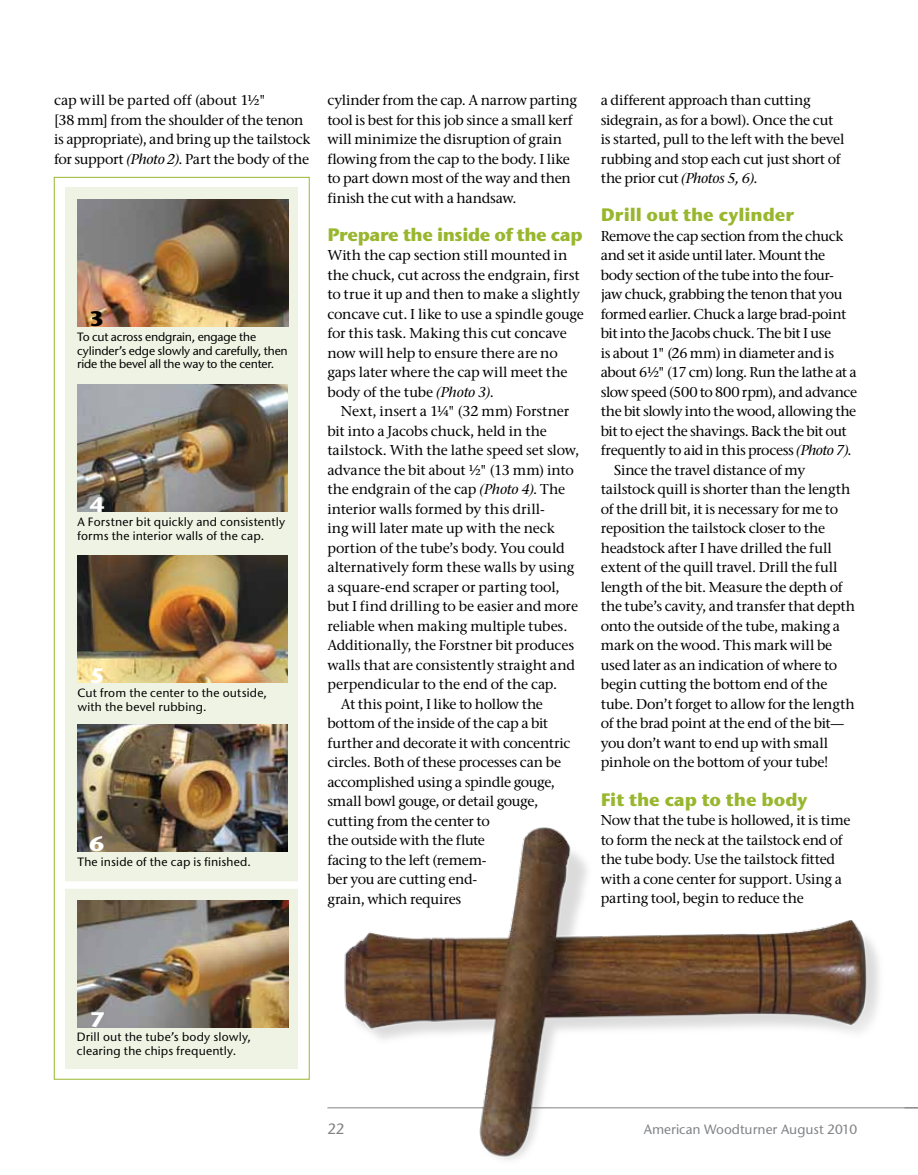
<style>
.page{position:relative;width:918px;height:1175px;background:#fff}
.page>*{position:absolute;margin:0;border:0;box-sizing:border-box;transform-origin:0 0}
.t1{font:700 21px "Stone Sans ITC Pro";color:#fff;scale:1.1 1}
.t2{font:700 21px "Stone Sans ITC Pro";color:#000;scale:1.1 1}
.t3{font:700 18px "Stone Sans ITC Pro";letter-spacing:-.01em;color:#98b72e}
.t4{font:500 15px "Stone Sans ITC Pro";color:#808285}
.t5{font:500 14.25px/19.5px "Stone Serif ITC Pro";letter-spacing:-.015em;color:#000}
.t6{font:500 14.25px "Stone Serif ITC Pro";letter-spacing:-.035em;color:#000}
.t7{font:500 13.5px "Stone Sans ITC Pro";color:#808285}
.t8{font:500 12px/13.5px "Stone Sans ITC Pro";letter-spacing:.01em;color:#000}
.t9{font:500 12px/13.5px "Stone Sans ITC Pro";letter-spacing:-.015em;color:#000}
.s1{font-style:italic}
</style>
<div class="page">
<svg style="left:904px;top:1107px;width:14px;height:1px"></svg>
<div style="left:66px;top:187px;width:232px;height:881px;background:#eff3e3"></div>
<img style="left:77px;top:199px;width:211px;height:127px">
<img style="left:77px;top:385px;width:211px;height:126px">
<img style="left:77px;top:556px;width:211px;height:126px">
<img style="left:77px;top:724px;width:211px;height:127px">
<img style="left:77px;top:900px;width:211px;height:127px">
<div style="left:61px;top:881px;width:243px;height:7px;background:#fff"></div>
<img style="left:327px;top:827px;width:577px;height:333px">
<p class="t5" style="left:54px;top:90px;width:258px">cap will be parted off (about 1½"<br>[38 mm] from the shoulder of the tenon is appropriate), and bring up the tailstock for support <span class="s1">(Photo 2)</span>. Part the body of the</p>
<p class="t5" style="left:327px;top:90px;width:251px">cylinder from the cap. A narrow parting tool is best for this job since a small kerf will minimize the disruption of grain flowing from the cap to the body. I like to part down most of the way and then finish the cut with a handsaw.</p>
<p class="t3" style="left:327px;top:223px;width:257px">Prepare the inside of the cap</p>
<p class="t5" style="left:327px;top:246px;width:258px">With the cap section still mounted in the chuck, cut across the endgrain, first to true it up and then to make a slightly concave cut. I like to use a spindle gouge for this task. Making this cut concave now will help to ensure there are no gaps later where the cap will meet the body of the tube <span class="s1">(Photo 3)</span>.</p>
<p class="t5" style="left:341px;top:402px;width:230px">Next, insert a 1¼" (32 mm) Forstner</p>
<p class="t5" style="left:327px;top:421px;width:221px">bit into a Jacobs chuck, held in the</p>
<p class="t5" style="left:327px;top:441px;width:253px">tailstock. With the lathe speed set slow,</p>
<p class="t5" style="left:327px;top:460px;width:248px">advance the bit about ½" (13 mm) into</p>
<p class="t5" style="left:327px;top:480px;width:239px">the endgrain of the cap <span class="s1">(Photo 4)</span>. The</p>
<p class="t5" style="left:327px;top:499px;width:219px">interior walls formed by this drill-</p>
<p class="t5" style="left:327px;top:519px;width:229px">ing will later mate up with the neck</p>
<p class="t5" style="left:327px;top:538px;width:239px">portion of the tube’s body. You could</p>
<p class="t5" style="left:327px;top:558px;width:249px">alternatively form these walls by using</p>
<p class="t5" style="left:327px;top:577px;width:234px">a square-end scraper or parting tool,</p>
<p class="t5" style="left:327px;top:597px;width:252px">but I find drilling to be easier and more</p>
<p class="t5" style="left:327px;top:616px;width:242px">reliable when making multiple tubes.</p>
<p class="t5" style="left:327px;top:635px;width:248px">Additionally, the Forstner bit produces</p>
<p class="t5" style="left:327px;top:655px;width:249px">walls that are consistently straight and</p>
<p class="t5" style="left:327px;top:674px;width:231px">perpendicular to the end of the cap.</p>
<p class="t5" style="left:341px;top:694px;width:204px">At this point, I like to hollow the</p>
<p class="t5" style="left:327px;top:713px;width:222px">bottom of the inside of the cap a bit</p>
<p class="t5" style="left:327px;top:733px;width:245px">further and decorate it with concentric</p>
<p class="t5" style="left:327px;top:752px;width:235px">circles. Both of these processes can be</p>
<p class="t5" style="left:327px;top:772px;width:229px">accomplished using a spindle gouge,</p>
<p class="t5" style="left:327px;top:791px;width:212px">small bowl gouge, or detail gouge,</p>
<p class="t5" style="left:327px;top:811px;width:164px">cutting from the center to</p>
<p class="t5" style="left:327px;top:830px;width:159px">the outside with the flute</p>
<p class="t5" style="left:327px;top:850px;width:161px">facing to the left (remem-</p>
<p class="t5" style="left:327px;top:869px;width:151px">ber you are cutting end-</p>
<p class="t5" style="left:327px;top:889px;width:135px">grain, which requires</p>
<h1 class="t2" style="left:89px;top:305px;width:16px">3</h1>
<p class="t9" style="left:77px;top:330px;width:212px">To cut across endgrain, engage the cylinder’s edge slowly and carefully, then ride the bevel all the way to the center.</p>
<h1 class="t1" style="left:90px;top:490px;width:16px">4</h1>
<p class="t8" style="left:77px;top:515px;width:209px">A Forstner bit quickly and consistently forms the interior walls of the cap.</p>
<h1 class="t1" style="left:90px;top:662px;width:16px">5</h1>
<p class="t8" style="left:77px;top:686px;width:191px">Cut from the center to the outside, with the bevel rubbing.</p>
<h1 class="t1" style="left:89px;top:830px;width:16px">6</h1>
<p class="t8" style="left:78px;top:855px;width:175px">The inside of the cap is finished.</p>
<p class="t5" style="left:601px;top:90px;width:245px">a different approach than cutting sidegrain, as for a bowl). Once the cut is started, pull to the left with the bevel rubbing and stop each cut just short of the prior cut <span class="s1">(Photos 5, 6)</span>.</p>
<p class="t3" style="left:601px;top:203px;width:195px">Drill out the cylinder</p>
<p class="t6" style="left:601px;top:227px;width:244px">Remove the cap section from the chuck</p>
<p class="t6" style="left:601px;top:247px;width:226px">and set it aside until later. Mount the</p>
<p class="t5" style="left:601px;top:265px;width:235px">body section of the tube into the four-</p>
<p class="t6" style="left:601px;top:286px;width:243px">jaw chuck, grabbing the tenon that you</p>
<p class="t5" style="left:601px;top:304px;width:247px">formed earlier. Chuck a large brad-point</p>
<p class="t6" style="left:601px;top:325px;width:232px">bit into the Jacobs chuck. The bit I use</p>
<p class="t5" style="left:601px;top:343px;width:235px">is about 1" (26 mm) in diameter and is</p>
<p class="t6" style="left:601px;top:364px;width:258px">about 6½" (17 cm) long. Run the lathe at a</p>
<p class="t5" style="left:601px;top:382px;width:258px">slow speed (500 to 800 rpm), and advance</p>
<p class="t6" style="left:601px;top:403px;width:257px">the bit slowly into the wood, allowing the</p>
<p class="t6" style="left:601px;top:422px;width:248px">bit to eject the shavings. Back the bit out</p>
<p class="t5" style="left:601px;top:441px;width:252px">frequently to aid in this process <span class="s1">(Photo 7)</span>.</p>
<p class="t5" style="left:614px;top:460px;width:193px">Since the travel distance of my</p>
<p class="t5" style="left:601px;top:480px;width:251px">tailstock quill is shorter than the length</p>
<p class="t5" style="left:601px;top:499px;width:239px">of the drill bit, it is necessary for me to</p>
<p class="t5" style="left:601px;top:519px;width:226px">reposition the tailstock closer to the</p>
<p class="t5" style="left:601px;top:538px;width:233px">headstock after I have drilled the full</p>
<p class="t5" style="left:601px;top:558px;width:238px">extent of the quill travel. Drill the full</p>
<p class="t5" style="left:601px;top:577px;width:243px">length of the bit. Measure the depth of</p>
<p class="t5" style="left:601px;top:597px;width:256px">the tube’s cavity, and transfer that depth</p>
<p class="t5" style="left:601px;top:616px;width:241px">onto the outside of the tube, making a</p>
<p class="t5" style="left:601px;top:635px;width:233px">mark on the wood. This mark will be</p>
<p class="t5" style="left:601px;top:655px;width:238px">used later as an indication of where to</p>
<p class="t5" style="left:601px;top:674px;width:228px">begin cutting the bottom end of the</p>
<p class="t5" style="left:601px;top:694px;width:256px">tube. Don’t forget to allow for the length</p>
<p class="t5" style="left:601px;top:713px;width:245px">of the brad point at the end of the bit—</p>
<p class="t5" style="left:601px;top:733px;width:229px">you don’t want to end up with small</p>
<p class="t5" style="left:601px;top:752px;width:229px">pinhole on the bottom of your tube!</p>
<p class="t3" style="left:601px;top:787px;width:208px">Fit the cap to the body</p>
<p class="t5" style="left:601px;top:810px;width:251px">Now that the tube is hollowed, it is time to form the neck at the tailstock end of the tube body. Use the tailstock fitted with a cone center for support. Using a parting tool, begin to reduce the</p>
<h1 class="t1" style="left:90px;top:1006px;width:16px">7</h1>
<p class="t8" style="left:77px;top:1030px;width:176px">Drill out the tube’s body slowly, clearing the chips frequently.</p>
<p class="t4" style="left:327px;top:1119px;width:19px">22</p>
<p class="t7" style="left:644px;top:1120px;width:215px">American Woodturner August 2010</p>
</div>
